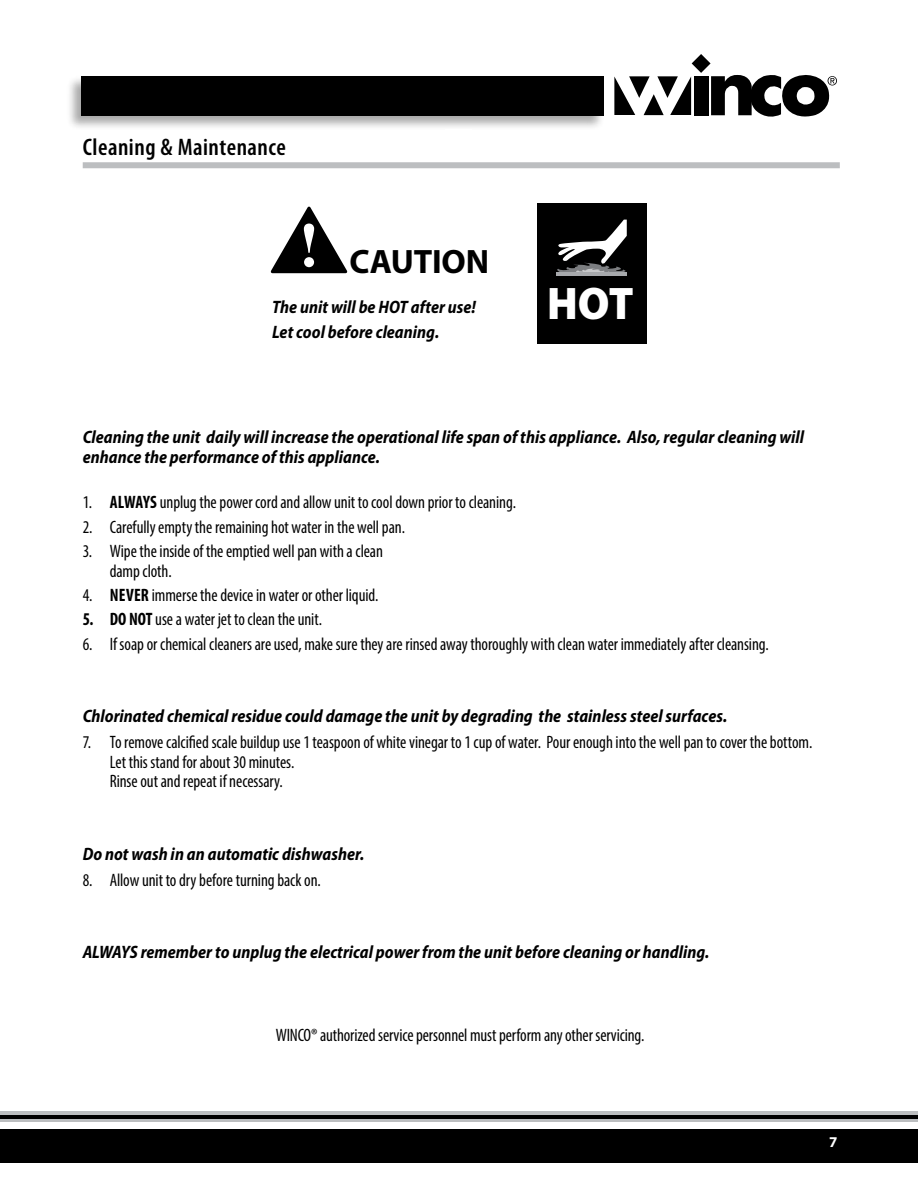
<style>
.page{position:relative;width:918px;height:1188px;background:#fff}
.page>*{position:absolute;margin:0;border:0;box-sizing:border-box;transform-origin:0 0}
.t1{font:900 45.9px "Myriad Pro";color:#fff;scale:.95 1}
.t2{font:700 33.9px "Myriad Pro";letter-spacing:-.005em;color:#000}
.t3{font:600 condensed 24px "Myriad Pro";letter-spacing:.02em;color:#000}
.t4{font:condensed 18px/19.5px "Myriad Pro";letter-spacing:-.005em;color:#000;scale:.95 1}
.t5{font:italic 700 semi-condensed 18px/19.5px "Myriad Pro";color:#000;scale:.95 1}
.t6{font:700 15px "Myriad Pro";color:#fff}
.s1{font-weight:700}
</style>
<div class="page">
<div style="left:0;top:1129px;width:918px;height:34px;background:#000"></div>
<svg style="left:2px;top:1111px;width:916px;height:11px;background:#a4a6a8"></svg>
<hr style="left:0;top:1115px;width:918px;height:3px;background:#000">
<div style="left:66px;top:75px;width:539px;height:56px;background:#000;opacity:.34"></div>
<div style="left:81px;top:76px;width:522px;height:40px;background:#000"></div>
<svg style="left:614px;top:54px;width:223px;height:63px"></svg>
<svg style="left:0;top:1111px;width:2px;height:11px"></svg>
<div style="left:446px;top:130px;width:26px;height:977px;background:#fff"></div>
<div style="left:83px;top:162px;width:757px;height:6px;background:#bcbec0"></div>
<svg style="left:270px;top:206px;width:78px;height:67px"></svg>
<div style="left:537px;top:204px;width:109px;height:140px;background:#000"></div>
<hr style="left:556px;top:273px;width:71px;height:3px;background:#a7a9ac">
<svg style="left:557px;top:220px;width:70px;height:53px"></svg>
<h3 class="t3" style="left:83px;top:134px;width:205px">Cleaning &amp; Maintenance</h3>
<h2 class="t2" style="left:350px;top:239px;width:141px">CAUTION</h2>
<p class="t5" style="left:272px;top:295px;width:216px;line-height:24.8px">The unit will be HOT after use!<br>Let cool before cleaning.</p>
<h1 class="t1" style="left:547px;top:277px;width:93px">HOT</h1>
<p class="t5" style="left:83px;top:428px;width:761px">Cleaning the unit daily will increase the operational life span of this appliance. Also, regular cleaning will enhance the performance of this appliance.</p>
<p class="t4" style="left:83px;top:492px;width:457px">1. <span class="s1">ALWAYS</span> unplug the power cord and allow unit to cool down prior to cleaning.</p>
<p class="t4" style="left:83px;top:517px;width:341px">2. Carefully empty the remaining hot water in the well pan.</p>
<p class="t4" style="left:110px;top:541px;width:289px;text-indent:-27px">3. Wipe the inside of the emptied well pan with a clean damp cloth.</p>
<p class="t4" style="left:83px;top:585px;width:313px">4. <span class="s1">NEVER</span> immerse the device in water or other liquid.</p>
<p class="t4" style="left:83px;top:609px;width:253px"><span class="s1">5. DO NOT</span> use a water jet to clean the unit.</p>
<p class="t4" style="left:83px;top:634px;width:724px">6. If soap or chemical cleaners are used, make sure they are rinsed away thoroughly with clean water immediately after cleansing.</p>
<p class="t5" style="left:83px;top:707px;width:680px">Chlorinated chemical residue could damage the unit by degrading the stainless steel surfaces.</p>
<p class="t4" style="left:110px;top:732px;width:741px;text-indent:-27px">7. To remove calcified scale buildup use 1 teaspoon of white vinegar to 1 cup of water. Pour enough into the well pan to cover the bottom.<br>Let this stand for about 30 minutes.<br>Rinse out and repeat if necessary.</p>
<p class="t5" style="left:83px;top:844px;width:298px">Do not wash in an automatic dishwasher.</p>
<p class="t4" style="left:83px;top:870px;width:252px">8. Allow unit to dry before turning back on.</p>
<p class="t5" style="left:83px;top:943px;width:661px">ALWAYS remember to unplug the electrical power from the unit before cleaning or handling.</p>
<p class="t4" style="left:276px;top:1026px;width:390px">WINCO® authorized service personnel must perform any other servicing.</p>
<p class="t6" style="left:829px;top:1132px;width:10px">7</p>
</div>
